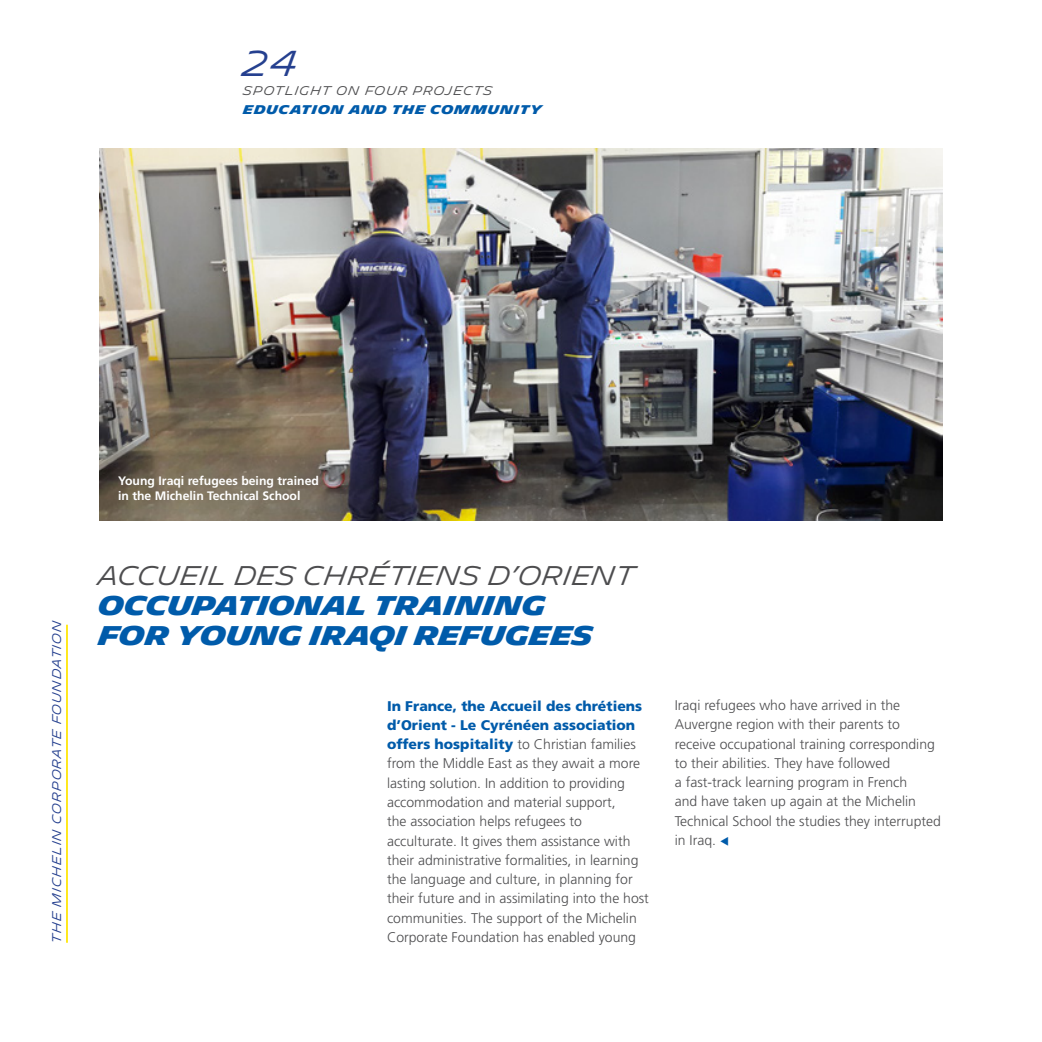
<style>
.page{position:relative;width:1042px;height:1042px;background:#fff}
.page>*{position:absolute;margin:0;border:0;box-sizing:border-box;transform-origin:0 0}
.t1{font:300 35px "Michelin";color:#25408f}
.t2{font:700 26.25px/29.8px "Michelin";letter-spacing:-.01em;color:#005baa}
.t3{font:300 26.25px "Michelin";letter-spacing:-.01em;color:#4d4d4f}
.t4{font:300 14px/19.2px "Frutiger";color:#4d4d4f}
.t5{font:700 12.25px/15.8px "Frutiger";color:#fff}
.t6{font:300 12.25px "Michelin";letter-spacing:.05em;color:#25408f}
.t7{font:700 12.25px "Michelin";letter-spacing:.06em;color:#005baa}
.t8{font:300 12.25px "Michelin";letter-spacing:.06em;color:#4d4d4f}
.s1{font-weight:900;color:#005baa}
.s2{color:#005baa}
</style>
<div class="page">
<hr style="left:66px;top:625px;width:2px;height:318px;background:#ffe600">
<img style="left:99px;top:149px;width:844px;height:372px">
<h1 class="t1" style="left:243px;top:43px;width:56px">24</h1>
<p class="t8" style="left:243px;top:84px;width:251px">SPOTLIGHT ON FOUR PROJECTS</p>
<p class="t7" style="left:243px;top:103px;width:300px">EDUCATION AND THE COMMUNITY</p>
<p class="t6" style="left:50px;top:943px;width:324px;rotate:-90deg">THE MICHELIN CORPORATE FOUNDATION</p>
<p class="t5" style="left:118px;top:472px;width:202px">Young Iraqi refugees being trained in the Michelin Technical School</p>
<h2 class="t3" style="left:99px;top:560px;width:538px">ACCUEIL DES CHRÉTIENS D’ORIENT</h2>
<h2 class="t2" style="left:99px;top:591px;width:496px">OCCUPATIONAL TRAINING<br>FOR YOUNG IRAQI REFUGEES</h2>
<p class="t4" style="left:387px;top:696px;width:263px"><span class="s1">In France, the Accueil des chrétiens d’Orient - Le Cyrénéen association offers hospitality</span> to Christian families from the Middle East as they await a more lasting solution. In addition to providing accommodation and material support,<br>the association helps refugees to acculturate. It gives them assistance with their administrative formalities, in learning the language and culture, in planning for their future and in assimilating into the host communities. The support of the Michelin Corporate Foundation has enabled young</p>
<p class="t4" style="left:675px;top:696px;width:268px">Iraqi refugees who have arrived in the Auvergne region with their parents to receive occupational training corresponding to their abilities. They have followed<br>a fast-track learning program in French<br>and have taken up again at the Michelin Technical School the studies they interrupted in Iraq. <span class="s2">▼</span></p>
</div>
